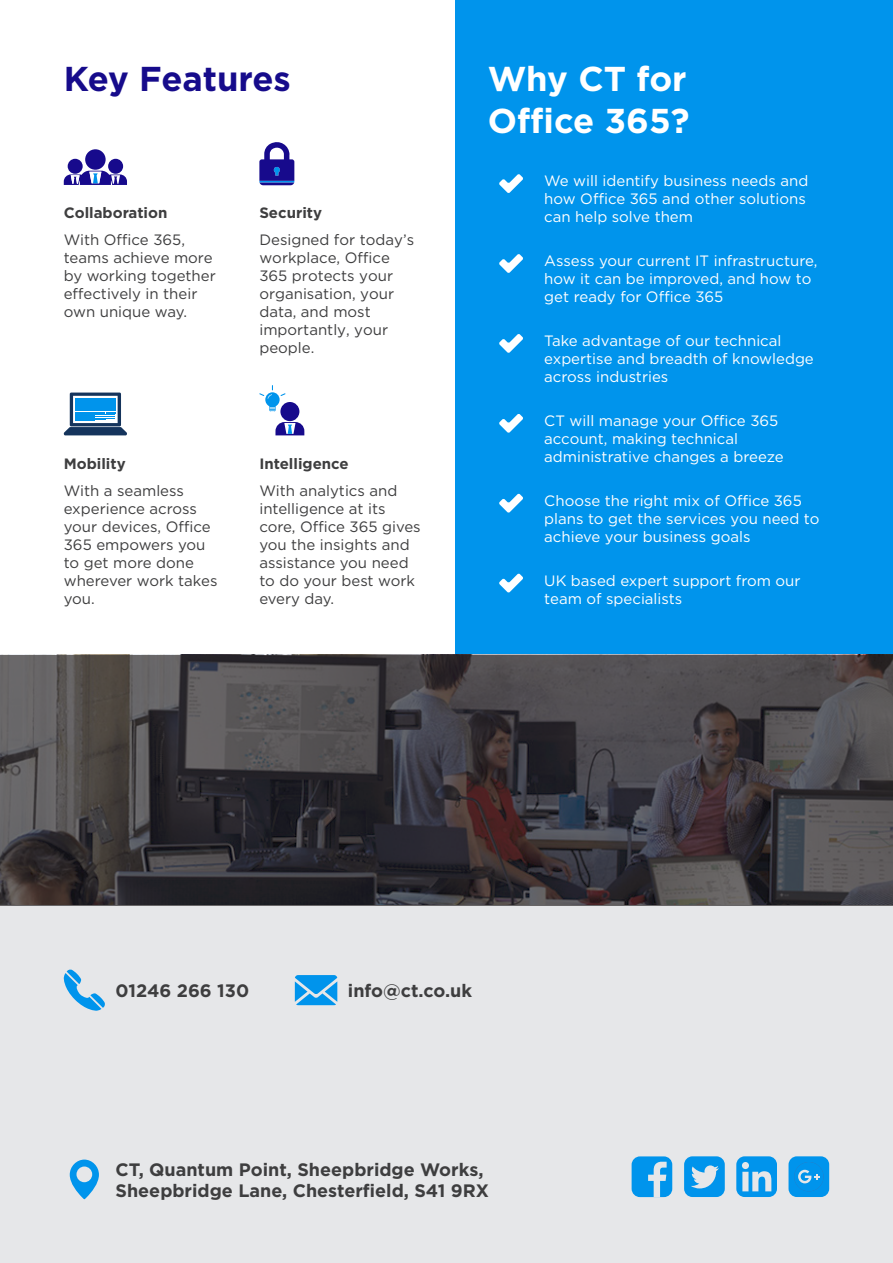
<style>
.page{position:relative;width:893px;height:1263px;background:#fff}
.page>*{position:absolute;margin:0;border:0;box-sizing:border-box;transform-origin:0 0}
.t1{font:700 34.5px/41.4px "Gotham";color:#fff}
.t2{font:700 34.5px "Gotham";letter-spacing:-.005em;color:#160b8b}
.t3{font:700 18px/21px "Gotham";color:#3e3e3f}
.t4{font:15px/18px "Gotham";color:#fff}
.t5{font:15px/18px "Gotham";color:#3e3e3f}
.t6{font:700 15px "Gotham";color:#3e3e3f}
</style>
<div class="page">
<div style="left:455px;top:0;width:438px;height:695px;background:#0094ec"></div>
<svg style="left:499px;top:174px;width:24px;height:19px"></svg>
<svg style="left:499px;top:414px;width:24px;height:19px"></svg>
<svg style="left:499px;top:254px;width:24px;height:19px"></svg>
<svg style="left:499px;top:494px;width:24px;height:19px"></svg>
<svg style="left:499px;top:334px;width:24px;height:19px"></svg>
<svg style="left:499px;top:573px;width:24px;height:20px"></svg>
<div style="left:0;top:906px;width:893px;height:357px;background:#e6e7e9"></div>
<div style="left:632px;top:1156px;width:40px;height:41px;background:#0094ec;border-radius:8px"></div>
<svg style="left:648px;top:1161px;width:19px;height:36px"></svg>
<div style="left:736px;top:1156px;width:41px;height:41px;background:#0094ec;border-radius:8px"></div>
<svg style="left:742px;top:1162px;width:29px;height:29px"></svg>
<div style="left:684px;top:1156px;width:41px;height:41px;background:#0094ec;border-radius:8px"></div>
<svg style="left:691px;top:1165px;width:28px;height:23px"></svg>
<div style="left:788px;top:1156px;width:41px;height:41px;background:#0094ec;border-radius:8px"></div>
<svg style="left:798px;top:1170px;width:21px;height:13px"></svg>
<svg style="left:63px;top:969px;width:42px;height:42px"></svg>
<svg style="left:295px;top:975px;width:42px;height:30px"></svg>
<svg style="left:70px;top:1159px;width:29px;height:40px"></svg>
<svg style="left:0;top:655px;width:893px;height:251px"></svg>
<div style="left:108px;top:159px;width:15px;height:15px;background:#170a8c;border-radius:50%"></div>
<div style="left:68px;top:159px;width:15px;height:15px;background:#170a8c;border-radius:50%"></div>
<div style="left:85px;top:149px;width:21px;height:21px;background:#170a8c;border-radius:50%"></div>
<svg style="left:64px;top:171px;width:63px;height:14px"></svg>
<svg style="left:259px;top:142px;width:35px;height:43px"></svg>
<div style="left:280px;top:402px;width:19px;height:19px;background:#170a8c;border-radius:50%"></div>
<svg style="left:275px;top:422px;width:29px;height:13px"></svg>
<svg style="left:259px;top:385px;width:26px;height:27px"></svg>
<svg style="left:63px;top:393px;width:64px;height:42px"></svg>
<p class="t2" style="left:64px;top:56px;width:229px">Key Features</p>
<p class="t6" style="left:64px;top:203px;width:105px">Collaboration</p>
<p class="t5" style="left:64px;top:231px;width:154px">With Office 365, teams achieve more by working together effectively in their own unique way.</p>
<p class="t6" style="left:64px;top:453px;width:63px">Mobility</p>
<p class="t5" style="left:64px;top:481px;width:155px">With a seamless experience across your devices, Office<br>365 empowers you to get more done wherever work takes you.</p>
<p class="t6" style="left:259px;top:203px;width:64px">Security</p>
<p class="t5" style="left:259px;top:231px;width:156px">Designed for today’s</p>
<p class="t5" style="left:259px;top:249px;width:136px">workplace, Office<br>365 protects your organisation, your data, and most importantly, your people.</p>
<p class="t6" style="left:259px;top:453px;width:91px">Intelligence</p>
<p class="t5" style="left:259px;top:481px;width:139px">With analytics and</p>
<p class="t5" style="left:259px;top:499px;width:163px">intelligence at its core, Office 365 gives you the insights and</p>
<p class="t5" style="left:259px;top:553px;width:157px">assistance you need to do your best work every day.</p>
<p class="t1" style="left:488px;top:58px;width:203px">Why CT for<br>Office 365?</p>
<p class="t4" style="left:544px;top:172px;width:265px">We will identify business needs and how Office 365 and other solutions can help solve them</p>
<p class="t4" style="left:544px;top:251px;width:275px">Assess your current IT infrastructure, how it can be improved, and how to get ready for Office 365</p>
<p class="t4" style="left:544px;top:331px;width:271px">Take advantage of our technical expertise and breadth of knowledge across industries</p>
<p class="t4" style="left:544px;top:411px;width:241px">CT will manage your Office 365 account, making technical administrative changes a breeze</p>
<p class="t4" style="left:544px;top:491px;width:277px">Choose the right mix of Office 365 plans to get the services you need to achieve your business goals</p>
<p class="t4" style="left:544px;top:571px;width:258px">UK based expert support from our team of specialists</p>
<p class="t3" style="left:116px;top:980px;width:135px">01246 266 130</p>
<p class="t3" style="left:348px;top:980px;width:126px">info@ct.co.uk</p>
<p class="t3" style="left:116px;top:1159px;width:375px">CT, Quantum Point, Sheepbridge Works,<br>Sheepbridge Lane, Chesterfield, S41 9RX</p>
</div>
